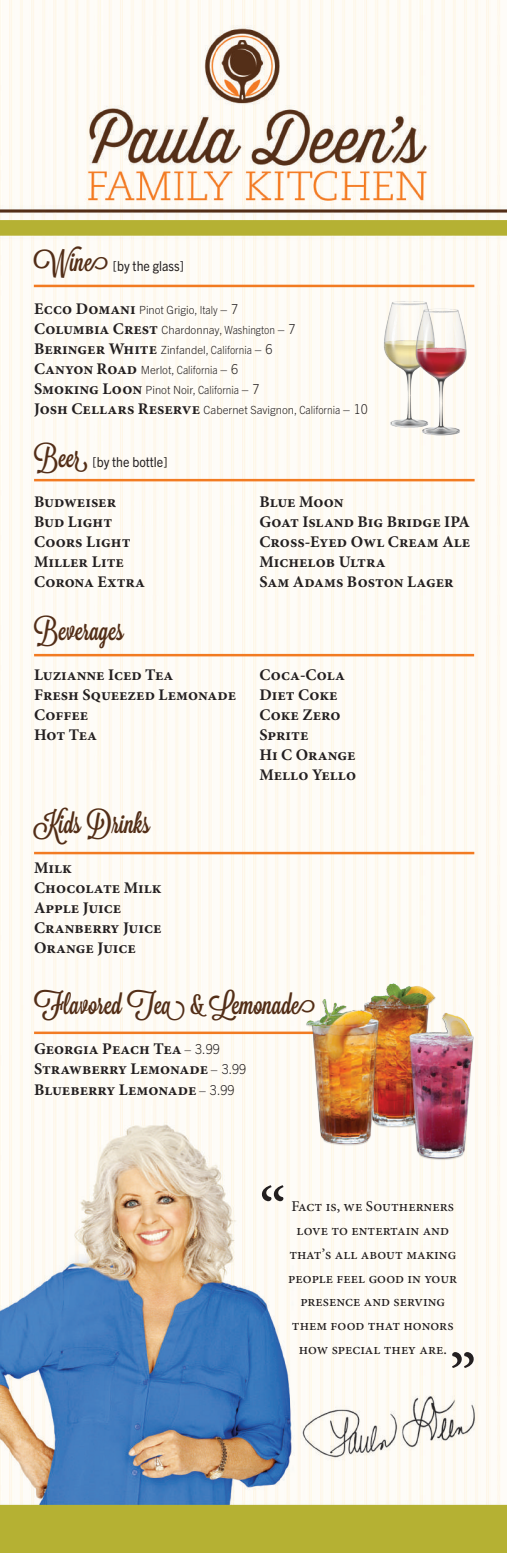
<style>
.page{position:relative;width:507px;height:1553px;background:#fff}
.page>*{position:absolute;margin:0;border:0;box-sizing:border-box;transform-origin:0 0}
.t1{font:500 66.25px "Minion Pro";color:#231f20}
.t2{font:27.5px "Lavanderia Sturdy";color:#532e17}
.t3{font:700 16.25px/20px "Minion Pro";color:#231f20}
.t4{font:700 16.25px "Minion Pro";letter-spacing:.02em;color:#231f20}
.t5{font:500 15px/23.8px "Minion Pro";color:#231f20;text-align:center}
.t6{font:13.75px "Trade Gothic Next LT Pro";color:#231f20;scale:.9 1}
.t7{font:300 11.25px/20px "Trade Gothic Next LT Pro";color:#231f20}
.s1{font-family:"Lavanderia Sturdy";font-size:27.5px;color:#532e17}
.s2{font-family:"Minion Pro";font-weight:700;font-size:16.25px}
.s3{font-size:12.5px}
.s4{font-size:13.75px}
.s5{font-style:inherit}
.s6{font-family:"Trade Gothic Next LT Pro";font-weight:300;font-size:12.5px}
.s7{font-family:"Trade Gothic Next LT Pro";font-weight:300;font-size:13.75px}
</style>
<div class="page">
<img style="left:0;top:0;width:506px;height:1552px">
<hr style="left:34px;top:1031px;width:364px;height:3px;background:#f27b22">
<hr style="left:34px;top:852px;width:440px;height:2px;background:#f27b22">
<hr style="left:34px;top:654px;width:439px;height:2px;background:#f27b22">
<img style="left:261px;top:952px;width:245px;height:218px">
<hr style="left:34px;top:479px;width:440px;height:2px;background:#f27b22">
<hr style="left:34px;top:285px;width:440px;height:2px;background:#f27b22">
<img style="left:328px;top:270px;width:178px;height:196px">
<p class="t6" style="left:34px;top:257px;width:168px"><span class="s1">Wine</span> [by the glass]</p>
<p class="t7" style="left:34px;top:299px;width:335px"><span class="s2">Ecco Domani</span> Pinot Grigio, Italy <span class="s3">–</span> <span class="s4">7<br></span><span class="s2">Columbia Crest</span> Chardonnay<span class="s5">,</span> Washington <span class="s3">–</span> <span class="s4">7<br></span><span class="s2">Beringer White</span> Zinfandel<span class="s5">,</span> California <span class="s3">–</span> <span class="s4">6<br></span><span class="s2">Canyon Road</span> Merlot<span class="s5">,</span> California <span class="s3">–</span> <span class="s4">6<br></span><span class="s2">Smoking Loon</span> Pinot Noir<span class="s5">,</span> California <span class="s3">–</span> <span class="s4">7<br></span><span class="s2">Josh Cellars Reserve</span> Cabernet Savignon<span class="s5">,</span> California <span class="s3">–</span> <span class="s4">10</span></p>
<p class="t6" style="left:34px;top:452px;width:150px"><span class="s1">Beer</span> [by the bottle]</p>
<p class="t3" style="left:34px;top:492px;width:84px">Budweiser</p>
<p class="t3" style="left:259px;top:492px;width:86px">Blue Moon</p>
<p class="t3" style="left:34px;top:512px;width:80px">Bud Light</p>
<p class="t3" style="left:259px;top:512px;width:212px">Goat Island Big Bridge IPA</p>
<p class="t3" style="left:34px;top:532px;width:98px">Coors Light</p>
<p class="t3" style="left:259px;top:532px;width:212px">Cross-Eyed Owl Cream Ale</p>
<p class="t3" style="left:34px;top:552px;width:91px">Miller Lite</p>
<p class="t3" style="left:259px;top:552px;width:128px">Michelob Ultra</p>
<p class="t3" style="left:34px;top:572px;width:112px">Corona Extra</p>
<p class="t3" style="left:259px;top:572px;width:196px">Sam Adams Boston Lager</p>
<h2 class="t2" style="left:34px;top:614px;width:91px">Beverages</h2>
<p class="t3" style="left:34px;top:665px;width:141px">Luzianne Iced Tea</p>
<p class="t4" style="left:259px;top:663px;width:87px">Coca-Cola</p>
<p class="t3" style="left:34px;top:685px;width:203px">Fresh Squeezed Lemonade</p>
<p class="t3" style="left:259px;top:685px;width:80px">Diet Coke</p>
<p class="t3" style="left:34px;top:705px;width:56px">Coffee</p>
<p class="t3" style="left:259px;top:705px;width:83px">Coke Zero</p>
<p class="t3" style="left:34px;top:725px;width:64px">Hot Tea</p>
<p class="t3" style="left:259px;top:725px;width:98px">Sprite<br>Hi C Orange<br>Mello Yello</p>
<h2 class="t2" style="left:34px;top:807px;width:117px">Kids Drinks</h2>
<p class="t3" style="left:34px;top:858px;width:129px">Milk<br>Chocolate Milk<br>Apple Juice<br>Cranberry Juice<br>Orange Juice</p>
<h2 class="t2" style="left:34px;top:989px;width:282px">Flavored Tea &amp; Lemonade</h2>
<p class="t3" style="left:34px;top:1039px;width:213px">Georgia Peach Tea <span class="s6">–</span> <span class="s7">3.99<br></span>Strawberry Lemonade <span class="s6">–</span> <span class="s7">3.99<br></span>Blueberry Lemonade <span class="s6">–</span> <span class="s7">3.99</span></p>
<h1 class="t1" style="left:259px;top:1166px;width:28px">“</h1>
<p class="t5" style="left:288px;top:1194px;width:170px">Fact is, we Southerners love to entertain and that’s all about making people feel good in your presence and serving them food that honors how special they are.</p>
<h1 class="t1" style="left:476px;top:1386px;width:28px;rotate:-180deg">“</h1>
</div>
